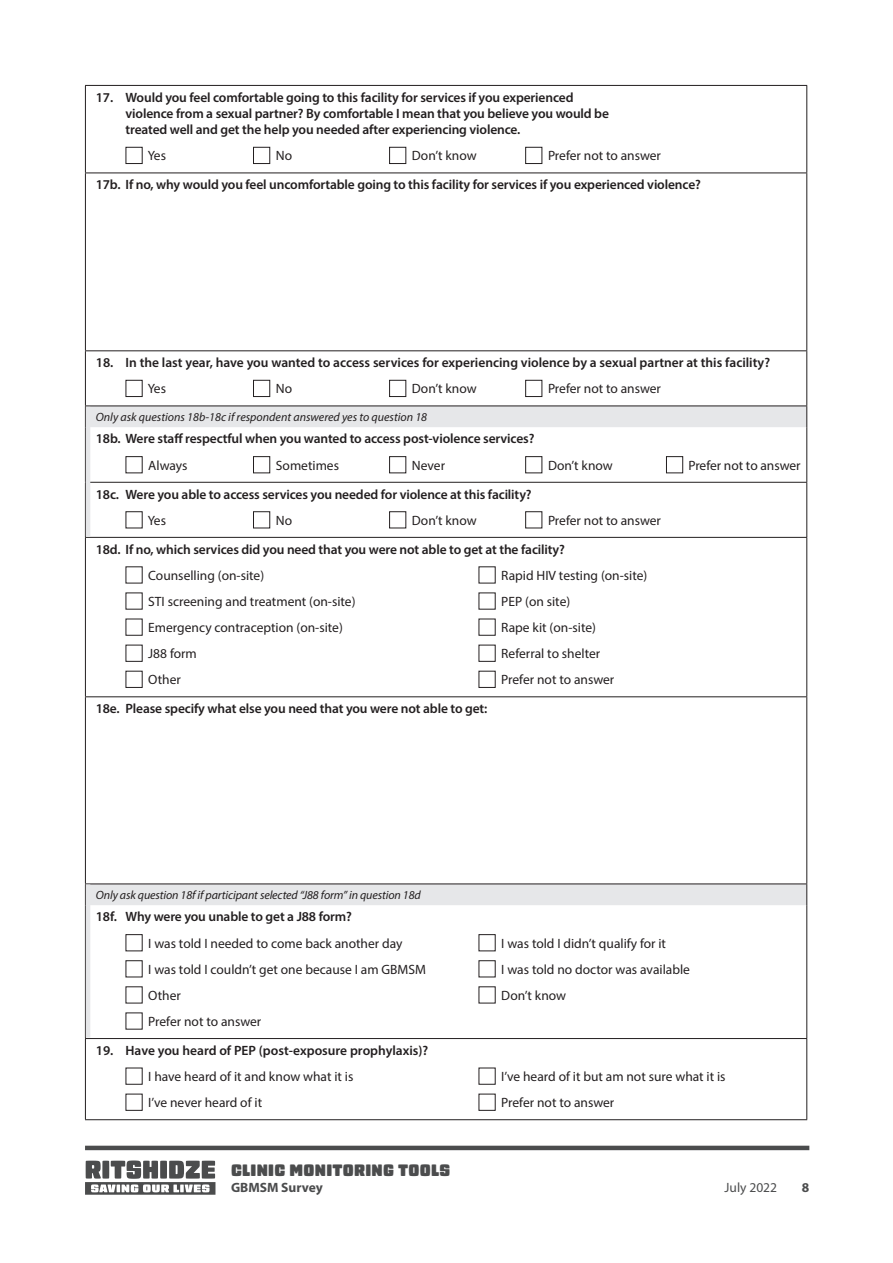
<style>
.page{position:relative;width:893px;height:1263px;background:#fff}
.page>*{position:absolute;margin:0;border:0;box-sizing:border-box;transform-origin:0 0}
.t1{font:16.5px "Gigalypse";letter-spacing:.02em;color:#4b4c4d;scale:.85 1}
.t2{font:600 13.5px/16.2px "Myriad Pro";letter-spacing:-.01em;color:#231f20}
.t3{font:13.5px "Myriad Pro";color:#231f20}
.t4{font:700 13.5px "Myriad Pro";color:#4b4c4d}
.t5{font:13.5px "Myriad Pro";color:#4b4c4d}
.t6{font:italic 12px "Myriad Pro";letter-spacing:-.005em;color:#231f20}
</style>
<div class="page">
<svg style="left:85px;top:1160px;width:130px;height:35px"></svg>
<hr style="left:85px;top:1146px;width:724px;height:4px;background:#4b4c4d">
<svg style="left:86px;top:407px;width:720px;height:498px"></svg>
<hr style="left:85px;top:86px;width:1px;height:87px;background:#231f20">
<hr style="left:85px;top:173px;width:1px;height:177px;background:#231f20">
<hr style="left:85px;top:351px;width:1px;height:55px;background:#231f20">
<hr style="left:85px;top:427px;width:1px;height:55px;background:#231f20">
<hr style="left:85px;top:483px;width:1px;height:54px;background:#231f20">
<hr style="left:85px;top:538px;width:1px;height:158px;background:#231f20">
<hr style="left:85px;top:697px;width:1px;height:186px;background:#231f20">
<hr style="left:85px;top:905px;width:1px;height:133px;background:#231f20">
<hr style="left:85px;top:1039px;width:1px;height:80px;background:#231f20">
<hr style="left:806px;top:86px;width:1px;height:87px;background:#231f20">
<hr style="left:806px;top:173px;width:1px;height:177px;background:#231f20">
<hr style="left:806px;top:351px;width:1px;height:55px;background:#231f20">
<hr style="left:806px;top:427px;width:1px;height:55px;background:#231f20">
<hr style="left:806px;top:483px;width:1px;height:54px;background:#231f20">
<hr style="left:806px;top:538px;width:1px;height:158px;background:#231f20">
<hr style="left:806px;top:697px;width:1px;height:186px;background:#231f20">
<hr style="left:806px;top:905px;width:1px;height:133px;background:#231f20">
<hr style="left:806px;top:1039px;width:1px;height:80px;background:#231f20">
<hr style="left:85px;top:85px;width:722px;height:1px;background:#231f20">
<hr style="left:85px;top:173px;width:722px;height:1px;background:#231f20">
<hr style="left:85px;top:350px;width:722px;height:1px;background:#231f20">
<hr style="left:85px;top:482px;width:722px;height:1px;background:#231f20">
<hr style="left:85px;top:537px;width:722px;height:1px;background:#231f20">
<hr style="left:85px;top:696px;width:722px;height:1px;background:#231f20">
<hr style="left:85px;top:1038px;width:722px;height:1px;background:#231f20">
<hr style="left:85px;top:1119px;width:722px;height:1px;background:#231f20">
<hr style="left:85px;top:883px;width:722px;height:1px;background:#231f20">
<svg style="left:85px;top:884px;width:1px;height:21px"></svg>
<svg style="left:806px;top:884px;width:1px;height:21px"></svg>
<hr style="left:85px;top:406px;width:722px;height:1px;background:#231f20">
<svg style="left:85px;top:406px;width:1px;height:21px"></svg>
<svg style="left:806px;top:406px;width:1px;height:21px"></svg>
<div style="left:126px;top:147px;width:17px;height:17px;border:1px solid #231f20"></div>
<div style="left:253px;top:147px;width:17px;height:17px;border:1px solid #231f20"></div>
<div style="left:389px;top:147px;width:17px;height:17px;border:1px solid #231f20"></div>
<div style="left:525px;top:147px;width:17px;height:17px;border:1px solid #231f20"></div>
<div style="left:126px;top:380px;width:17px;height:17px;border:1px solid #231f20"></div>
<div style="left:253px;top:380px;width:17px;height:17px;border:1px solid #231f20"></div>
<div style="left:389px;top:380px;width:17px;height:17px;border:1px solid #231f20"></div>
<div style="left:525px;top:380px;width:17px;height:17px;border:1px solid #231f20"></div>
<div style="left:253px;top:456px;width:17px;height:17px;border:1px solid #231f20"></div>
<div style="left:389px;top:456px;width:17px;height:17px;border:1px solid #231f20"></div>
<div style="left:525px;top:456px;width:17px;height:17px;border:1px solid #231f20"></div>
<div style="left:666px;top:456px;width:17px;height:17px;border:1px solid #231f20"></div>
<div style="left:253px;top:511px;width:17px;height:17px;border:1px solid #231f20"></div>
<div style="left:389px;top:511px;width:17px;height:17px;border:1px solid #231f20"></div>
<div style="left:525px;top:511px;width:17px;height:17px;border:1px solid #231f20"></div>
<div style="left:479px;top:619px;width:17px;height:17px;border:1px solid #231f20"></div>
<div style="left:479px;top:645px;width:17px;height:17px;border:1px solid #231f20"></div>
<div style="left:479px;top:671px;width:17px;height:17px;border:1px solid #231f20"></div>
<div style="left:479px;top:934px;width:17px;height:17px;border:1px solid #231f20"></div>
<div style="left:479px;top:960px;width:17px;height:17px;border:1px solid #231f20"></div>
<div style="left:479px;top:1094px;width:17px;height:17px;border:1px solid #231f20"></div>
<hr style="left:86px;top:407px;width:4px;height:130px;background:#e6e7e9">
<hr style="left:86px;top:884px;width:4px;height:153px;background:#e6e7e9">
<p class="t2" style="left:126px;top:89px;width:485px;text-indent:-30px">17. Would you feel comfortable going to this facility for services if you experienced violence from a sexual partner? By comfortable I mean that you believe you would be treated well and get the help you needed after experiencing violence.</p>
<p class="t3" style="left:148px;top:147px;width:20px">Yes</p>
<p class="t3" style="left:276px;top:147px;width:18px">No</p>
<p class="t3" style="left:412px;top:147px;width:66px">Don’t know</p>
<p class="t3" style="left:548px;top:147px;width:115px">Prefer not to answer</p>
<p class="t2" style="left:96px;top:176px;width:607px">17b. If no, why would you feel uncomfortable going to this facility for services if you experienced violence?</p>
<p class="t2" style="left:96px;top:354px;width:676px">18. In the last year, have you wanted to access services for experiencing violence by a sexual partner at this facility?</p>
<p class="t3" style="left:148px;top:380px;width:20px">Yes</p>
<p class="t3" style="left:276px;top:380px;width:18px">No</p>
<p class="t3" style="left:412px;top:380px;width:66px">Don’t know</p>
<p class="t3" style="left:548px;top:380px;width:115px">Prefer not to answer</p>
<p class="t6" style="left:96px;top:410px;width:333px">Only ask questions 18b-18c if respondent answered yes to question 18</p>
<p class="t2" style="left:96px;top:430px;width:440px">18b. Were staff respectful when you wanted to access post-violence services?</p>
<p class="t3" style="left:148px;top:457px;width:41px">Always</p>
<p class="t3" style="left:276px;top:457px;width:65px">Sometimes</p>
<p class="t3" style="left:412px;top:457px;width:35px">Never</p>
<p class="t3" style="left:548px;top:457px;width:66px">Don’t know</p>
<p class="t3" style="left:688px;top:457px;width:114px">Prefer not to answer</p>
<p class="t2" style="left:96px;top:485px;width:437px">18c. Were you able to access services you needed for violence at this facility?</p>
<p class="t3" style="left:148px;top:512px;width:20px">Yes</p>
<p class="t3" style="left:276px;top:512px;width:18px">No</p>
<p class="t3" style="left:412px;top:512px;width:66px">Don’t know</p>
<p class="t3" style="left:548px;top:512px;width:115px">Prefer not to answer</p>
<p class="t2" style="left:96px;top:541px;width:471px">18d. If no, which services did you need that you were not able to get at the facility?</p>
<p class="t3" style="left:148px;top:567px;width:117px">Counselling (on-site)</p>
<p class="t3" style="left:501px;top:567px;width:148px">Rapid HIV testing (on-site)</p>
<p class="t3" style="left:148px;top:593px;width:209px">STI screening and treatment (on-site)</p>
<p class="t3" style="left:501px;top:593px;width:70px">PEP (on site)</p>
<p class="t3" style="left:148px;top:619px;width:196px">Emergency contraception (on-site)</p>
<p class="t3" style="left:501px;top:619px;width:96px">Rape kit (on-site)</p>
<p class="t3" style="left:148px;top:645px;width:50px">J88 form</p>
<p class="t3" style="left:501px;top:645px;width:100px">Referral to shelter</p>
<p class="t3" style="left:148px;top:671px;width:34px">Other</p>
<p class="t3" style="left:501px;top:671px;width:115px">Prefer not to answer</p>
<p class="t2" style="left:96px;top:700px;width:393px">18e. Please specify what else you need that you were not able to get:</p>
<p class="t6" style="left:96px;top:888px;width:326px">Only ask question 18f if participant selected “J88 form” in question 18d</p>
<p class="t2" style="left:96px;top:908px;width:258px">18f. Why were you unable to get a J88 form?</p>
<p class="t3" style="left:148px;top:935px;width:256px">I was told I needed to come back another day</p>
<p class="t3" style="left:501px;top:935px;width:166px">I was told I didn’t qualify for it</p>
<p class="t3" style="left:148px;top:961px;width:279px">I was told I couldn’t get one because I am GBMSM</p>
<p class="t3" style="left:501px;top:961px;width:190px">I was told no doctor was available</p>
<p class="t3" style="left:148px;top:987px;width:34px">Other</p>
<p class="t3" style="left:501px;top:987px;width:66px">Don’t know</p>
<p class="t3" style="left:148px;top:1013px;width:115px">Prefer not to answer</p>
<p class="t2" style="left:96px;top:1042px;width:334px">19. Have you heard of PEP (post-exposure prophylaxis)?</p>
<p class="t3" style="left:148px;top:1068px;width:207px">I have heard of it and know what it is</p>
<p class="t3" style="left:501px;top:1068px;width:226px">I’ve heard of it but am not sure what it is</p>
<p class="t3" style="left:148px;top:1094px;width:115px">I’ve never heard of it</p>
<p class="t3" style="left:501px;top:1094px;width:115px">Prefer not to answer</p>
<p class="t1" style="left:231px;top:1160px;width:259px">CLINIC MONITORING TOOLS</p>
<p class="t4" style="left:231px;top:1179px;width:93px">GBMSM Survey</p>
<p class="t5" style="left:725px;top:1179px;width:54px">July 2022</p>
<p class="t4" style="left:802px;top:1179px;width:9px">8</p>
</div>
